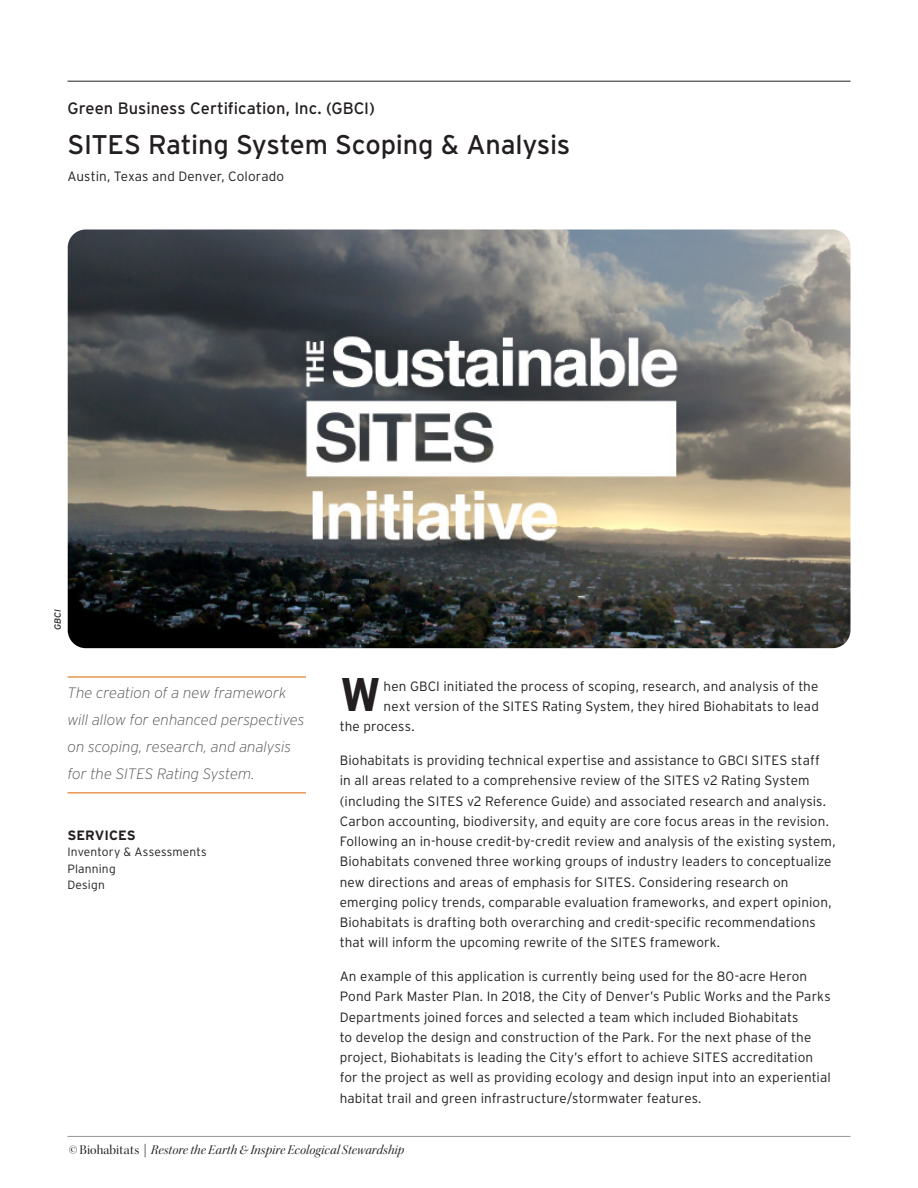
<style>
.page{position:relative;width:918px;height:1188px;background:#fff}
.page>*{position:absolute;margin:0;border:0;box-sizing:border-box;transform-origin:0 0}
.Text_1{font:700 47.1px "Interstate";color:#231f20}
.Head_1{font:27px "Interstate";letter-spacing:-.01em;color:#231f20}
.Head_3{font:16.5px "Interstate";color:#231f20}
.Wow_w_rule{font:italic 200 15px/27px "Interstate";color:#4b4c4d}
.text_2{font:300 13.5px/20.2px "Interstate";letter-spacing:.01em;color:#231f20}
.Text_1-2{font:300 13.5px "Interstate";letter-spacing:.005em;color:#231f20}
.t1{font:13.5px "Kepler Std It Disp";letter-spacing:.01em;color:#231f20}
.Subhead_1{font:700 13.5px "Interstate";letter-spacing:.005em;color:#231f20}
.Sidebar_text-no_space{font:300 12px "Interstate";letter-spacing:.015em;color:#231f20}
.credit{font:italic 9px "Interstate";color:#231f20}
.s1{font-family:"Kepler Std Disp"}
</style>
<div class="page">
<hr style="left:68px;top:81px;width:782px;height:1px;background:#231f20">
<hr style="left:68px;top:1136px;width:782px;height:1px;background:#939598">
<hr style="left:68px;top:676px;width:238px;height:2px;background:#de761b">
<hr style="left:68px;top:792px;width:238px;height:1px;background:#de761b">
<img style="left:68px;top:230px;width:782px;height:418px">
<p class="Head_3" style="left:68px;top:99px;width:309px">Green Business Certification, Inc. (GBCI)</p>
<p class="Head_1" style="left:68px;top:130px;width:504px">SITES Rating System Scoping &amp; Analysis</p>
<p class="text_2" style="left:68px;top:166px;width:218px">Austin, Texas and Denver, Colorado</p>
<p class="credit" style="left:53px;top:630px;width:22px;rotate:-90deg">GBCI</p>
<p class="Wow_w_rule" style="left:68px;top:679px;width:238px">The creation of a new framework will allow for enhanced perspectives on scoping, research, and analysis for the SITES Rating System.</p>
<p class="Subhead_1" style="left:68px;top:827px;width:70px">SERVICES</p>
<p class="Sidebar_text-no_space" style="left:68px;top:845px;width:141px">Inventory &amp; Assessments</p>
<p class="Sidebar_text-no_space" style="left:68px;top:862px;width:50px">Planning</p>
<p class="Sidebar_text-no_space" style="left:68px;top:878px;width:39px">Design</p>
<p class="Text_1" style="left:340px;top:668px;width:43px">W</p>
<p class="Text_1-2" style="left:384px;top:678px;width:436px">hen GBCI initiated the process of scoping, research, and analysis of the</p>
<p class="Text_1-2" style="left:384px;top:699px;width:437px">next version of the SITES Rating System, they hired Biohabitats to lead</p>
<p class="Text_1-2" style="left:340px;top:719px;width:76px">the process.</p>
<p class="text_2" style="left:340px;top:750px;width:497px">Biohabitats is providing technical expertise and assistance to GBCI SITES staff<br>in all areas related to a comprehensive review of the SITES v2 Rating System (including the SITES v2 Reference Guide) and associated research and analysis.<br>Carbon accounting, biodiversity, and equity are core focus areas in the revision.<br>Following an in-house credit-by-credit review and analysis of the existing system, Biohabitats convened three working groups of industry leaders to conceptualize new directions and areas of emphasis for SITES. Considering research on emerging policy trends, comparable evaluation frameworks, and expert opinion, Biohabitats is drafting both overarching and credit-specific recommendations that will inform the upcoming rewrite of the SITES framework.</p>
<p class="text_2" style="left:340px;top:966px;width:493px">An example of this application is currently being used for the 80-acre Heron Pond Park Master Plan. In 2018, the City of Denver’s Public Works and the Parks Departments joined forces and selected a team which included Biohabitats<br>to develop the design and construction of the Park. For the next phase of the project, Biohabitats is leading the City’s effort to achieve SITES accreditation for the project as well as providing ecology and design input into an experiential habitat trail and green infrastructure/stormwater features.</p>
<p class="t1" style="left:69px;top:1142px;width:337px"><span class="s1">© Biohabitats |</span> Restore the Earth &amp; Inspire Ecological Stewardship</p>
</div>
